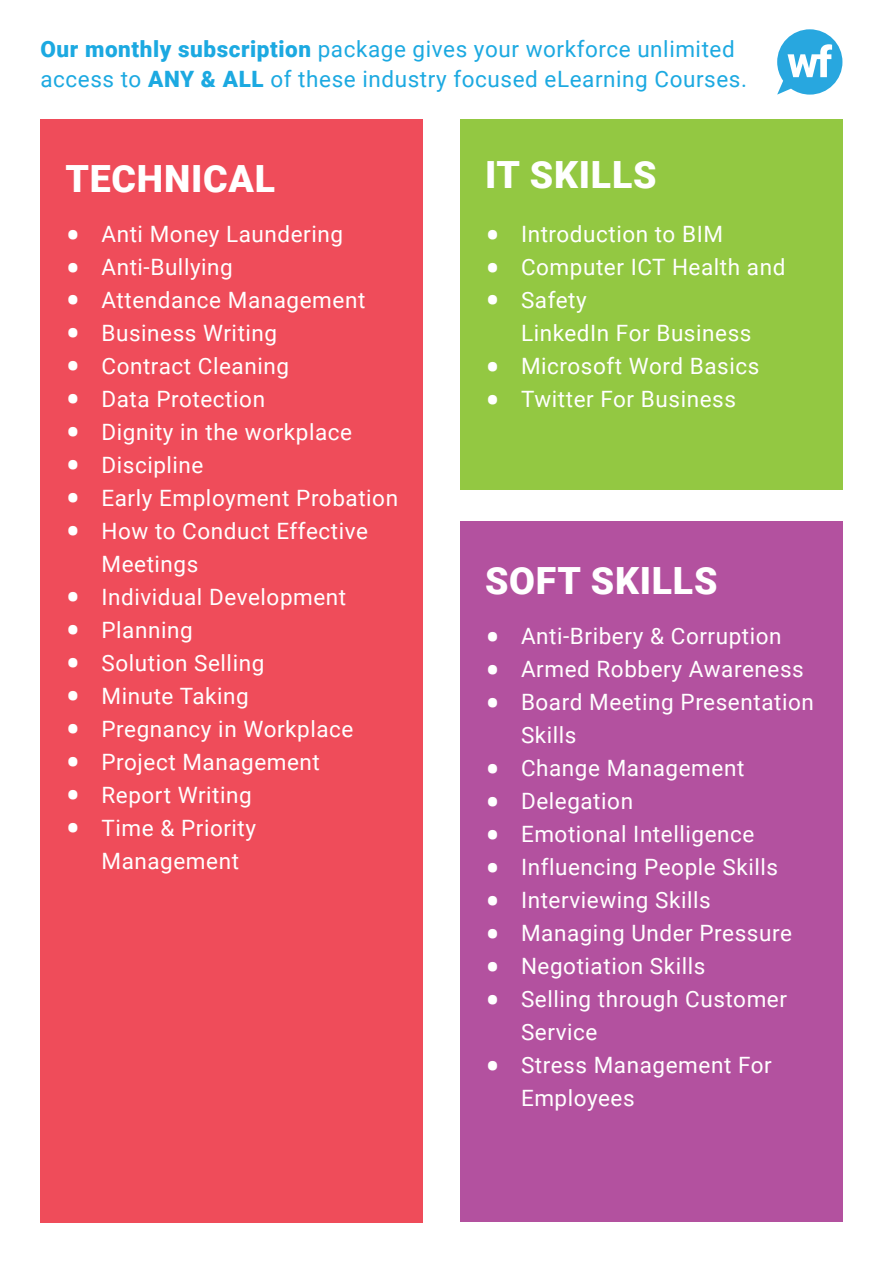
<style>
.page{position:relative;width:893px;height:1263px;background:#fff}
.page>*{position:absolute;margin:0;border:0;box-sizing:border-box;transform-origin:0 0}
.t1{font:45px/33px "Roboto";color:#fff;text-align:justify}
.t2{font:900 37.5px "Roboto";letter-spacing:.02em;color:#fff}
.t3{font:22.5px/33px "Roboto";letter-spacing:.025em;color:#fff}
.t4{font:22.5px/30px "Roboto";letter-spacing:.025em;color:#1ca9e1}
.s1{font-weight:900}
</style>
<div class="page">
<div style="left:40px;top:119px;width:383px;height:1103px;background:#ef4c5a"></div>
<div style="left:460px;top:521px;width:382px;height:701px;background:#b3519f"></div>
<div style="left:460px;top:119px;width:382px;height:371px;background:#93c842"></div>
<svg style="left:777px;top:29px;width:65px;height:66px"></svg>
<p class="t4" style="left:40px;top:34px;width:708px"><span class="s1">Our monthly subscription</span> package gives your workforce unlimited access to <span class="s1">ANY &amp; ALL</span> of these industry focused eLearning Courses.</p>
<h2 class="t2" style="left:65px;top:152px;width:211px">TECHNICAL</h2>
<p class="t3" style="left:101px;top:216px;width:298px">Anti Money Laundering<br>Anti-Bullying<br>Attendance Management<br>Business Writing<br>Contract Cleaning<br>Data Protection<br>Dignity in the workplace<br>Discipline<br>Early Employment Probation<br>How to Conduct Effective<br>Meetings<br>Individual Development<br>Planning<br>Solution Selling<br>Minute Taking<br>Pregnancy in Workplace<br>Project Management<br>Report Writing<br>Time &amp; Priority<br>Management</p>
<h1 class="t1" style="left:65px;top:216px;width:17px">• • • • • • • • • •</h1>
<h1 class="t1" style="left:65px;top:579px;width:17px">• • • • • • • •</h1>
<h2 class="t2" style="left:485px;top:149px;width:173px">IT SKILLS</h2>
<h1 class="t1" style="left:485px;top:216px;width:17px">• • •</h1>
<h1 class="t1" style="left:485px;top:348px;width:17px">• •</h1>
<p class="t3" style="left:521px;top:216px;width:266px">Introduction to BIM<br>Computer ICT Health and<br>Safety<br>LinkedIn For Business<br>Microsoft Word Basics<br>Twitter For Business</p>
<h2 class="t2" style="left:485px;top:554px;width:234px">SOFT SKILLS</h2>
<h1 class="t1" style="left:485px;top:618px;width:17px">• • •</h1>
<h1 class="t1" style="left:485px;top:750px;width:17px">• • • • • • • •</h1>
<h1 class="t1" style="left:485px;top:1047px;width:17px">•</h1>
<p class="t3" style="left:521px;top:618px;width:294px">Anti-Bribery &amp; Corruption<br>Armed Robbery Awareness<br>Board Meeting Presentation<br>Skills<br>Change Management<br>Delegation<br>Emotional Intelligence<br>Influencing People Skills<br>Interviewing Skills<br>Managing Under Pressure<br>Negotiation Skills<br>Selling through Customer<br>Service<br>Stress Management For<br>Employees</p>
</div>
